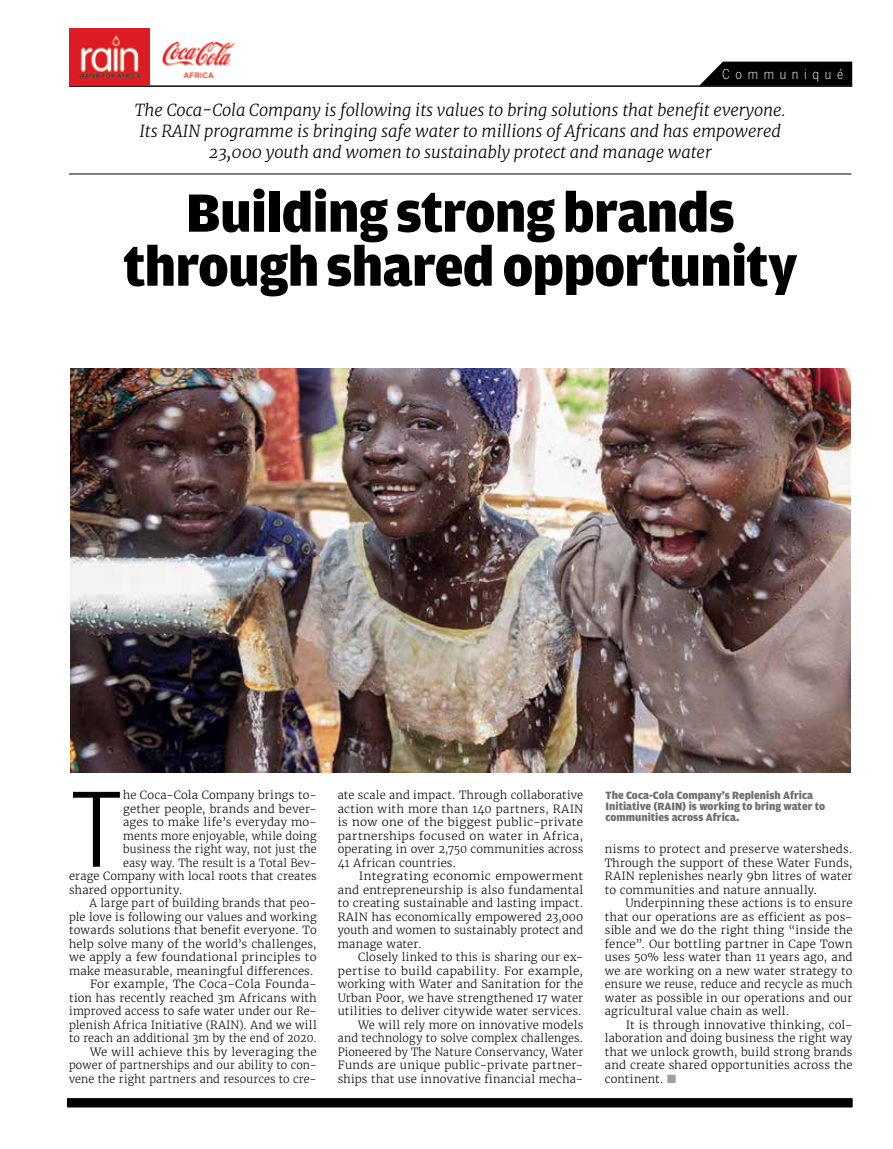
<style>
.page{position:relative;width:893px;height:1149px;background:#fff}
.page>*{position:absolute;margin:0;border:0;box-sizing:border-box;transform-origin:0 0}
.t1{font:300 114.9px "Amplitude";color:#000}
.t2{font:900 57px/54px "Amplitude";letter-spacing:-.015em;color:#000;text-align:center}
.t3{font:italic 300 16.5px/21px "Merriweather";letter-spacing:-.005em;color:#000;text-align:center}
.t4{font:300 13.5px "Benton Sans Cond";letter-spacing:.42em;color:#fff}
.t5{font:300 11.25px/13.5px "Merriweather";letter-spacing:.015em;color:#000;text-align:justify}
.t6{font:300 11.25px/13.5px "Merriweather";letter-spacing:.015em;color:#000;text-align:justify;scale:1.05 1}
.t7{font:300 11.25px "Merriweather";letter-spacing:.015em;color:#000;scale:.96 1}
.t8{font:900 11.25px/11.2px "Amplitude";color:#6d6e71}
.t9{font:300 11.25px "Merriweather";letter-spacing:.035em;color:#000}
.t10{font:300 11.25px "Merriweather";letter-spacing:.015em;color:#000;scale:1.04 1}
.s1{color:#9d9fa2}
</style>
<div class="page">
<svg style="left:699px;top:62px;width:153px;height:24px"></svg>
<div style="left:67px;top:1097px;width:786px;height:9px;background:#000"></div>
<hr style="left:69px;top:86px;width:783px;height:1px;background:#000">
<hr style="left:69px;top:174px;width:782px;height:1px;background:#000">
<img style="left:71px;top:368px;width:779px;height:404px">
<img style="left:161px;top:42px;width:75px;height:35px">
<img style="left:69px;top:29px;width:81px;height:57px">
<p class="t4" style="left:722px;top:67px;width:123px">Communiqué</p>
<h3 class="t3" style="left:135px;top:100px;width:652px">The Coca-Cola Company is following its values to bring solutions that benefit everyone.<br>Its RAIN programme is bringing safe water to millions of Africans and has empowered<br>23,000 youth and women to sustainably protect and manage water</h3>
<h2 class="t2" style="left:123px;top:186px;width:676px">Building strong brands through shared opportunity</h2>
<h1 class="t1" style="left:70px;top:764px;width:55px">T</h1>
<p class="t5" style="left:123px;top:788px;width:195px">he Coca-Cola Company brings to-</p>
<p class="t5" style="left:123px;top:801px;width:195px">gether people, brands and bever-</p>
<p class="t5" style="left:123px;top:815px;width:195px">ages to make life’s everyday mo-</p>
<p class="t5" style="left:123px;top:828px;width:195px">ments more enjoyable, while doing</p>
<p class="t7" style="left:123px;top:841px;width:203px">business the right way, not just the</p>
<p class="t7" style="left:123px;top:855px;width:203px">easy way. The result is a Total Bev-</p>
<p class="t5" style="left:69px;top:869px;width:249px">erage Company with local roots that creates</p>
<p class="t5" style="left:69px;top:882px;width:115px">shared opportunity.</p>
<p class="t5" style="left:89px;top:896px;width:229px">A large part of building brands that peo-</p>
<p class="t5" style="left:69px;top:909px;width:249px">ple love is following our values and working</p>
<p class="t5" style="left:69px;top:923px;width:249px">towards solutions that benefit everyone. To</p>
<p class="t5" style="left:69px;top:936px;width:249px">help solve many of the world’s challenges,</p>
<p class="t5" style="left:69px;top:950px;width:249px">we apply a few foundational principles to</p>
<p class="t5" style="left:69px;top:963px;width:246px">make measurable, meaningful differences.</p>
<p class="t10" style="left:90px;top:976px;width:219px">For example, The Coca-Cola Founda-</p>
<p class="t5" style="left:69px;top:990px;width:249px">tion has recently reached 3m Africans with</p>
<p class="t5" style="left:69px;top:1004px;width:249px">improved access to safe water under our Re-</p>
<p class="t5" style="left:69px;top:1017px;width:249px">plenish Africa Initiative (RAIN). And we will</p>
<p class="t7" style="left:69px;top:1030px;width:259px">to reach an additional 3m by the end of 2020.</p>
<p class="t9" style="left:90px;top:1044px;width:228px">We will achieve this by leveraging the</p>
<p class="t7" style="left:69px;top:1057px;width:259px">power of partnerships and our ability to con-</p>
<p class="t7" style="left:69px;top:1071px;width:259px">vene the right partners and resources to cre-</p>
<p class="t5" style="left:338px;top:788px;width:247px">ate scale and impact. Through collaborative action with more than 140 partners, RAIN is now one of the biggest public-private partnerships focused on water in Africa, operating in over 2,750 communities across 41 African countries.</p>
<p class="t6" style="left:338px;top:869px;width:235px;text-indent:21px">Integrating economic empowerment and entrepreneurship is also fundamental to creating sustainable and lasting impact.<br>RAIN has economically empowered 23,000 youth and women to sustainably protect and manage water.</p>
<p class="t5" style="left:338px;top:950px;width:247px;text-align:right">Closely linked to this is sharing our ex&shy;pertise to build capability. For example, working with Water and Sanitation for the Urban Poor, we have strengthened 17 water utilities to deliver citywide water services.<br>We will rely more on innovative models and technology to solve complex challenges.<br>Pioneered by The Nature Conservancy, Water Funds are unique public-private partner&shy;ships that use innovative financial mecha-</p>
<p class="t8" style="left:606px;top:789px;width:221px">The Coca-Cola Company’s Replenish Africa<br>Initiative (RAIN) is working to bring water to communities across Africa.</p>
<p class="t5" style="left:605px;top:842px;width:249px">nisms to protect and preserve watersheds.<br>Through the support of these Water Funds, RAIN replenishes nearly 9bn litres of water to communities and nature annually.</p>
<p class="t5" style="left:605px;top:896px;width:249px;text-indent:20px">Underpinning these actions is to ensure that our operations are as efficient as pos&shy;sible and we do the right thing “inside the fence”. Our bottling partner in Cape Town uses 50% less water than 11 years ago, and we are working on a new water strategy to ensure we reuse, reduce and recycle as much water as possible in our operations and our agricultural value chain as well.</p>
<p class="t5" style="left:605px;top:1017px;width:249px;text-indent:21px">It is through innovative thinking, col&shy;laboration and doing business the right way that we unlock growth, build strong brands and create shared opportunities across the continent. <span class="s1">■</span></p>
</div>
